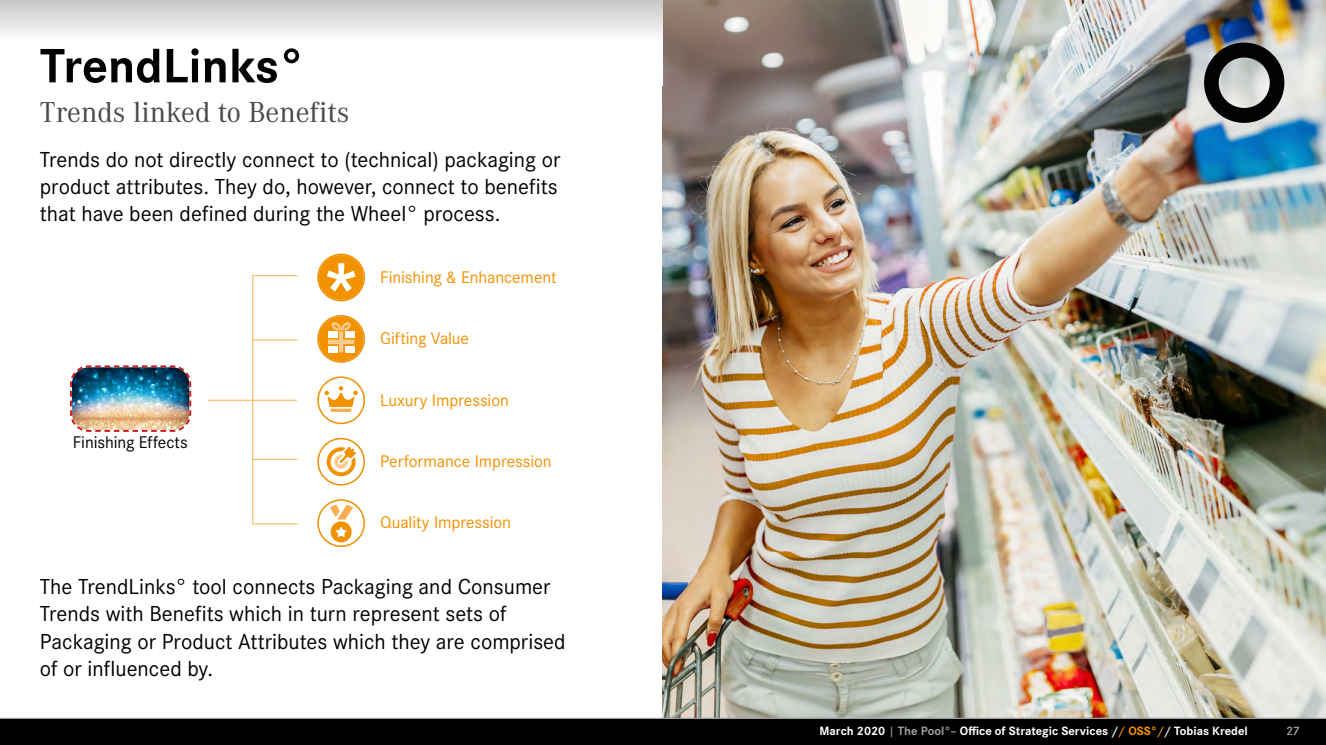
<style>
.page{position:relative;width:1326px;height:745px;background:#fff}
.page>*{position:absolute;margin:0;border:0;box-sizing:border-box;transform-origin:0 0}
.t1{font:700 50px "Corporate S";color:#020203}
.t2{font:30px "Corporate A";color:#4a4a49}
.t3{font:22.5px/27px "Corporate S";color:#000}
.t4{font:22.5px/27px "Corporate S";color:#020203}
.t5{font:17.5px "Corporate S";letter-spacing:-.005em;color:#f39000}
.t6{font:17.5px "Corporate S";letter-spacing:-.005em;color:#000}
.t7{font:700 12.5px "Corporate S";color:#fff}
.t8{font:12.5px "Corporate S";color:#9d9d9d}
.s1{color:#020203}
.s2{font-weight:500;color:#9d9d9d}
.s3{color:#9d9d9d}
.s4{color:#f39000}
</style>
<div class="page">
<img style="left:663px;top:0;width:662px;height:717px">
<svg style="left:317px;top:253px;width:48px;height:48px"></svg>
<svg style="left:317px;top:315px;width:48px;height:47px"></svg>
<div style="left:328px;top:331px;width:9px;height:6px;background:#fff"></div>
<div style="left:345px;top:331px;width:9px;height:6px;background:#fff"></div>
<div style="left:345px;top:345px;width:9px;height:7px;background:#fff"></div>
<div style="left:328px;top:345px;width:9px;height:7px;background:#fff"></div>
<svg style="left:317px;top:376px;width:48px;height:48px"></svg>
<svg style="left:317px;top:437px;width:48px;height:48px"></svg>
<svg style="left:317px;top:499px;width:48px;height:47px"></svg>
<div style="left:0;top:718px;width:1325px;height:26px;background:#000"></div>
<hr style="left:0;top:717px;width:1325px;height:1px;background:#9d9d9d">
<div style="left:0;top:0;width:663px;height:43px;background:linear-gradient(to bottom,#c7c7c7,#fff)"></div>
<svg style="left:1203px;top:43px;width:81px;height:80px;background:#727371"></svg>
<img style="left:70px;top:365px;width:122px;height:67px">
<svg style="left:251px;top:275px;width:47px;height:249px"></svg>
<hr style="left:253px;top:339px;width:44px;height:1px;background:#fac075">
<hr style="left:252px;top:399px;width:45px;height:1px;background:#fac075">
<hr style="left:208px;top:399px;width:45px;height:1px;background:#fac075">
<hr style="left:253px;top:458px;width:44px;height:1px;background:#fac075">
<h1 class="t1" style="left:40px;top:31px;width:266px">TrendLinks°</h1>
<h2 class="t2" style="left:40px;top:91px;width:311px">Trends linked to Benefits</h2>
<p class="t4" style="left:40px;top:145px;width:522px">Trends do not directly connect to (technical) packaging or product attributes. They do, however, connect to benefits that have been defined during the Wheel° process.</p>
<p class="t5" style="left:380px;top:265px;width:178px">Finishing &amp; Enhancement</p>
<p class="t5" style="left:380px;top:327px;width:90px">Gifting Value</p>
<p class="t6" style="left:73px;top:430px;width:116px">Finishing Effects</p>
<p class="t5" style="left:380px;top:388px;width:130px">Luxury Impression</p>
<p class="t5" style="left:380px;top:449px;width:173px">Performance Impression</p>
<p class="t5" style="left:380px;top:510px;width:132px">Quality Impression</p>
<p class="t3" style="left:40px;top:572px;width:527px"><span class="s1">The TrendLinks° tool connects Packaging and Consumer Trends with Benefits which in turn</span> represent sets of Packaging or Product Attributes which they are comprised of or influenced by.</p>
<p class="t7" style="left:819px;top:721px;width:429px">March 2020 <span class="s2">|</span> <span class="s3">The Pool°–</span> Office of Strategic Services /<span class="s4">/ OSS°/</span>/ Tobias Kredel</p>
<p class="t8" style="left:1286px;top:722px;width:15px">27</p>
</div>
